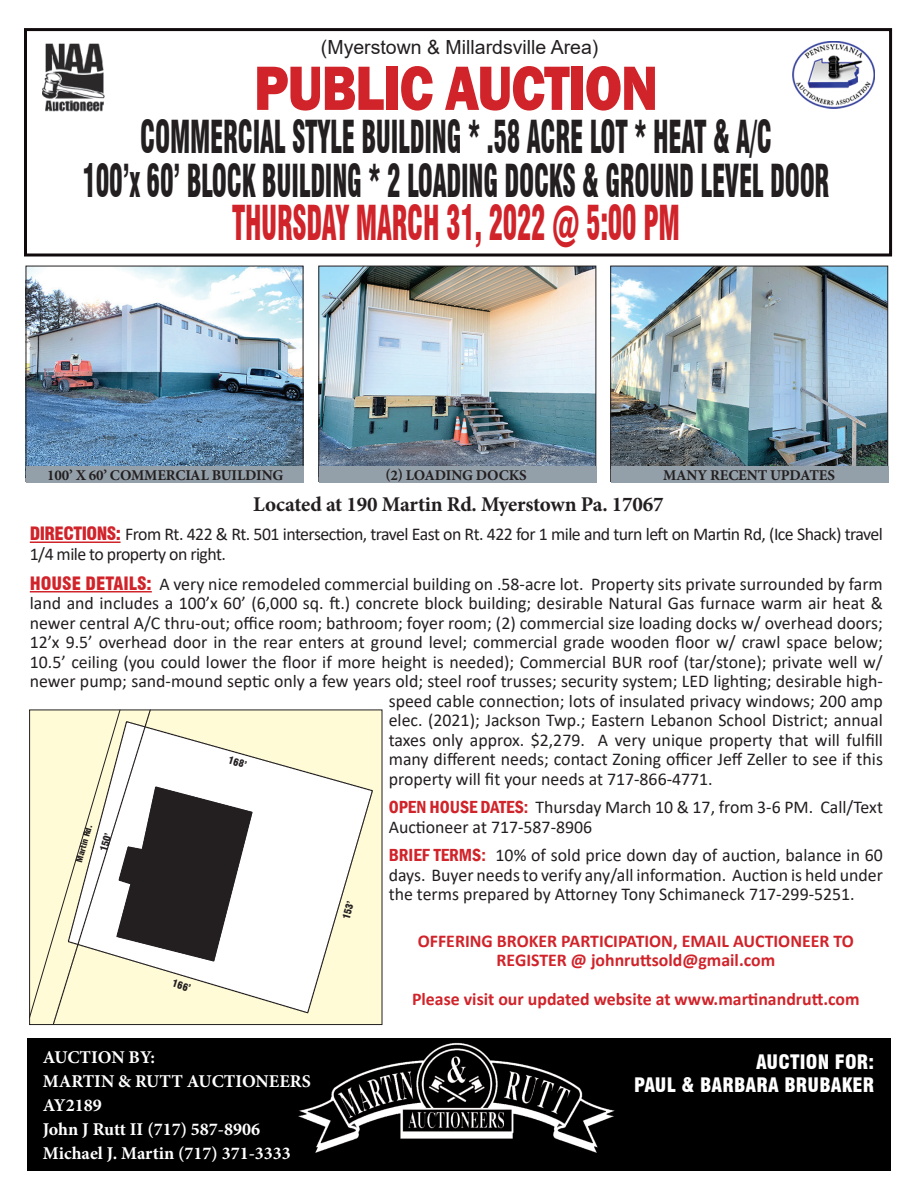
<style>
.page{position:relative;width:918px;height:1188px;background:#fff}
.page>*{position:absolute;margin:0;border:0;box-sizing:border-box;transform-origin:0 0}
.t1{font:800 64.8px "Franklin Gothic";letter-spacing:-.02em;color:#d1232a;scale:.83 1}
.t2{font:900 condensed 46.95px "Swiss 721 BT";letter-spacing:-.01em;color:#d1232a;scale:.57 1}
.t3{font:900 condensed 44.4px/43.5px "Swiss 721 BT";letter-spacing:-.01em;color:#231f20;text-align:center;scale:.57 1}
.t4{font:700 21px "Minion Pro";letter-spacing:-.01em;color:#231f20}
.t5{font:900 condensed 19.5px/22.5px "Swiss 721 BT";letter-spacing:.01em;color:#fff;text-align:right}
.t6{font:19.5px "Arial";color:#231f20}
.t7{font:18px/19.5px "Calibri";color:#231f20}
.t8{font:18px/19.5px "Calibri";letter-spacing:-.03em;color:#231f20}
.t9{font:700 18px/19.5px "Calibri";color:#d1232a;text-align:center}
.t10{font:700 18px/24px "Minion Pro";color:#fff}
.t11{font:700 15px "Minion Pro";letter-spacing:-.01em;color:#231f20}
.t12{font:900 condensed 10.05px "Swiss 721 BT";color:#231f20}
.t13{font:900 condensed 8.55px "Swiss 721 BT";color:#231f20}
.s1{font-family:"Swiss 721 BT";font-weight:900;font-stretch:condensed;color:#d1232a}
.s2{font-family:"Franklin Gothic";font-weight:600;font-stretch:condensed;color:#d1232a}
</style>
<div class="page">
<img style="left:27px;top:1038px;width:864px;height:133px">
<div style="left:24px;top:28px;width:868px;height:228px;border:3px solid #110a0c"></div>
<hr style="left:30px;top:541px;width:91px;height:2px;background:#d1232a">
<hr style="left:30px;top:591px;width:122px;height:1px;background:#d1232a">
<img style="left:793px;top:41px;width:82px;height:67px">
<img style="left:42px;top:43px;width:63px;height:69px">
<img style="left:28px;top:268px;width:273px;height:198px">
<div style="left:26px;top:466px;width:277px;height:17px;background:#94a0a9"></div>
<img style="left:320px;top:268px;width:274px;height:198px">
<div style="left:318px;top:266px;width:278px;height:216px;border:1px solid #231f20"></div>
<div style="left:319px;top:466px;width:277px;height:17px;background:#94a0a9"></div>
<img style="left:612px;top:268px;width:274px;height:198px">
<div style="left:610px;top:266px;width:278px;height:216px;border:1px solid #231f20"></div>
<div style="left:611px;top:466px;width:277px;height:17px;background:#94a0a9"></div>
<svg style="left:252px;top:709px;width:131px;height:316px;background:#eae6c6"></svg>
<svg style="left:252px;top:722px;width:121px;height:291px"></svg>
<svg style="left:29px;top:709px;width:223px;height:316px"></svg>
<p class="t6" style="left:321px;top:34px;width:279px">(Myerstown &amp; Millardsville Area)</p>
<h1 class="t1" style="left:254px;top:46px;width:488px">PUBLIC AUCTION</h1>
<h3 class="t3" style="left:82px;top:116px;width:1312px">COMMERCIAL STYLE BUILDING * .58 ACRE LOT * HEAT &amp; A/C<br>100’x 60’ BLOCK BUILDING * 2 LOADING DOCKS &amp; GROUND LEVEL DOOR</h3>
<h2 class="t2" style="left:232px;top:195px;width:787px">THURSDAY MARCH 31, 2022 @ 5:00 PM</h2>
<p class="t11" style="left:47px;top:465px;width:238px">100’ X 60’ COMMERCIAL BUILDING</p>
<p class="t11" style="left:385px;top:465px;width:143px">(2) LOADING DOCKS</p>
<p class="t11" style="left:663px;top:465px;width:173px">MANY RECENT UPDATES</p>
<p class="t4" style="left:253px;top:489px;width:412px">Located at 190 Martin Rd. Myerstown Pa. 17067</p>
<p class="t8" style="left:30px;top:524px;width:855px"><span class="s1">DIRECTIONS:</span> From Rt. 422 &amp; Rt. 501 intersection, travel East on Rt. 422 for 1 mile and turn left on Martin Rd, (Ice Shack) travel<br>1/4 mile to property on right.</p>
<p class="t7" style="left:30px;top:574px;width:855px"><span class="s1">HOUSE DETAILS:</span> A very nice remodeled commercial building on .58-acre lot. Property sits private surrounded by farm</p>
<p class="t7" style="left:30px;top:593px;width:855px">land and includes a 100’x 60’ (6,000 sq. ft.) concrete block building; desirable Natural Gas furnace warm air heat &amp;</p>
<p class="t7" style="left:30px;top:613px;width:855px">newer central A/C thru-out; office room; bathroom; foyer room; (2) commercial size loading docks w/ overhead doors;</p>
<p class="t7" style="left:30px;top:632px;width:855px">12’x 9.5’ overhead door in the rear enters at ground level; commercial grade wooden floor w/ crawl space below;</p>
<p class="t7" style="left:30px;top:652px;width:855px">10.5’ ceiling (you could lower the floor if more height is needed); Commercial BUR roof (tar/stone); private well w/</p>
<p class="t7" style="left:30px;top:671px;width:855px">newer pump; sand-mound septic only a few years old; steel roof trusses; security system; LED lighting; desirable high-</p>
<p class="t7" style="left:389px;top:691px;width:496px">speed cable connection; lots of insulated privacy windows; 200 amp</p>
<p class="t7" style="left:389px;top:710px;width:496px">elec. (2021); Jackson Twp.; Eastern Lebanon School District; annual</p>
<p class="t7" style="left:389px;top:730px;width:496px">taxes only approx. $2,279. A very unique property that will fulfill</p>
<p class="t7" style="left:389px;top:749px;width:496px">many different needs; contact Zoning officer Jeff Zeller to see if this</p>
<p class="t7" style="left:389px;top:769px;width:326px">property will fit your needs at 717-866-4771.</p>
<p class="t7" style="left:389px;top:797px;width:496px"><span class="s2">OPEN HOUSE DATES:</span> Thursday March 10 &amp; 17, from 3-6 PM. Call/Text<br>Auctioneer at 717-587-8906</p>
<p class="t7" style="left:389px;top:845px;width:496px;text-align:justify"><span class="s2">BRIEF TERMS:</span> 10% of sold price down day of auction, balance in 60 days. Buyer needs to verify any/all information. Auction is held under the terms prepared by Attorney Tony Schimaneck 717-299-5251.</p>
<p class="t9" style="left:418px;top:931px;width:438px">OFFERING BROKER PARTICIPATION, EMAIL AUCTIONEER TO<br>REGISTER @ johnruttsold@gmail.com</p>
<p class="t9" style="left:412px;top:989px;width:449px">Please visit our updated website at www.martinandrutt.com</p>
<p class="t12" style="left:230px;top:754px;width:20px;rotate:17deg">168’</p>
<p class="t13" style="left:74px;top:860px;width:40px;rotate:-74deg">Martin Rd.</p>
<p class="t12" style="left:98px;top:850px;width:20px;rotate:-74deg">150’</p>
<p class="t12" style="left:340px;top:918px;width:20px;rotate:-74deg">153’</p>
<p class="t12" style="left:174px;top:977px;width:20px;rotate:17deg">166’</p>
<p class="t10" style="left:43px;top:1045px;width:270px">AUCTION BY:<br>MARTIN &amp; RUTT AUCTIONEERS<br>AY2189<br>John J Rutt II (717) 587-8906<br>Michael J. Martin (717) 371-3333</p>
<p class="t5" style="left:634px;top:1051px;width:242px">AUCTION FOR:<br>PAUL &amp; BARBARA BRUBAKER</p>
</div>
